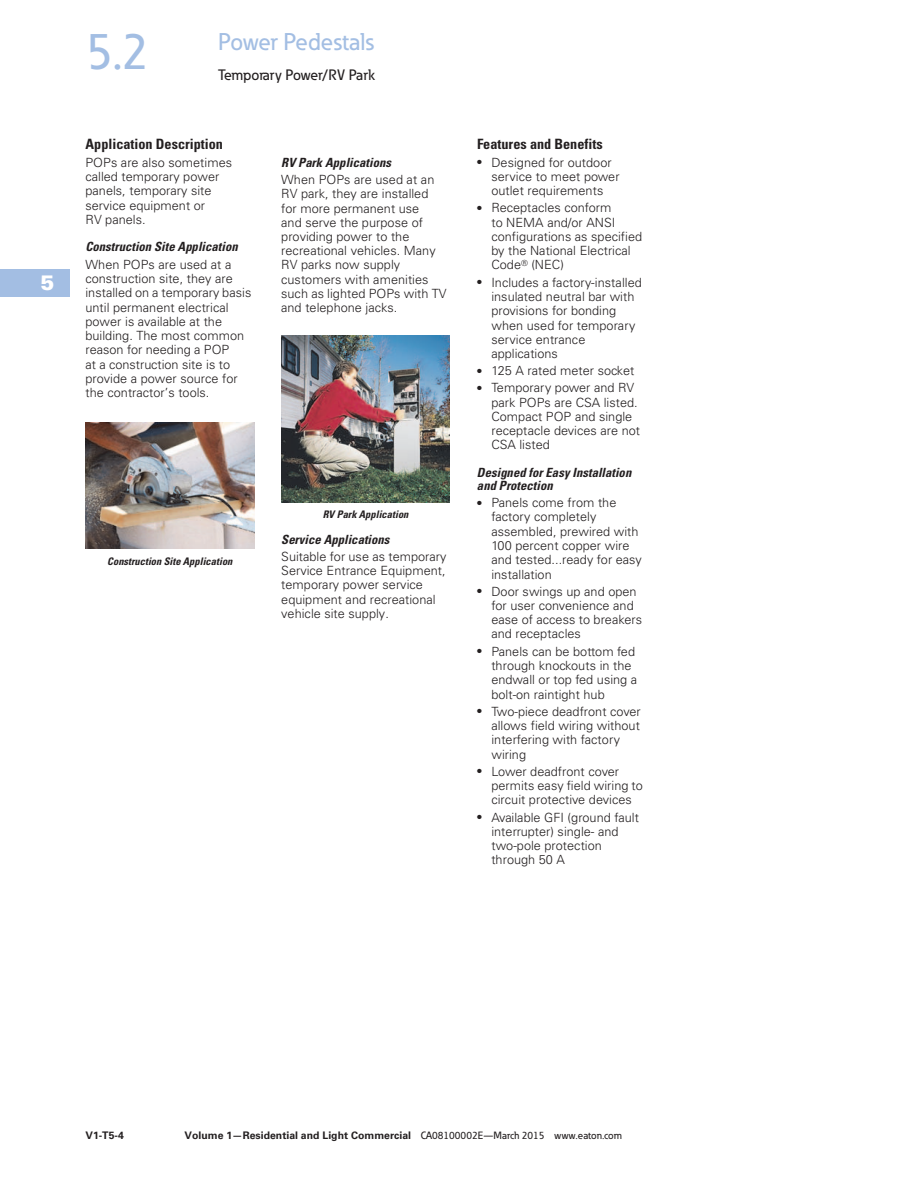
<style>
.page{position:relative;width:918px;height:1188px;background:#fff}
.page>*{position:absolute;margin:0;border:0;box-sizing:border-box;transform-origin:0 0}
.t1{font:500 51px "Eaton";color:#a3bee3}
.t2{font:500 24px "Eaton";color:#a3bee3}
.t3{font:900 21px "Univers LT Std";color:#fff}
.t4{font:500 15px "Eaton";letter-spacing:-.01em;color:#231f20}
.t5{font:700 condensed 14.25px "Univers LT Std";color:#231f20}
.t6{font:300 12.75px/14.2px "Univers LT Std";letter-spacing:.005em;color:#231f20}
.t7{font:italic 700 condensed 12.75px/12.8px "Univers LT Std";letter-spacing:.005em;color:#231f20}
.t8{font:700 10.5px "Univers LT Std";letter-spacing:.005em;color:#231f20}
.t9{font:italic 700 condensed 10.5px "Univers LT Std";color:#231f20}
.s1{font-family:"Eaton";font-weight:500}
</style>
<div class="page">
<div style="left:0;top:269px;width:70px;height:27px;background:#a3bee3"></div>
<hr style="left:0;top:296px;width:70px;height:1px;background:#a3bee3">
<img style="left:86px;top:423px;width:168px;height:126px">
<img style="left:281px;top:336px;width:169px;height:166px">
<h3 class="t3" style="left:40px;top:270px;width:15px">5</h3>
<h1 class="t1" style="left:86px;top:32px;width:65px">5.2</h1>
<h2 class="t2" style="left:218px;top:33px;width:157px">Power Pedestals</h2>
<p class="t4" style="left:218px;top:69px;width:158px">Temporary Power/RV Park</p>
<p class="t5" style="left:86px;top:139px;width:139px">Application Description</p>
<p class="t6" style="left:86px;top:156px;width:148px">POPs are also sometimes called temporary power panels, temporary site service equipment or<br>RV panels.</p>
<p class="t7" style="left:86px;top:242px;width:154px">Construction Site Application</p>
<p class="t6" style="left:86px;top:258px;width:167px">When POPs are used at a construction site, they are installed on a temporary basis until permanent electrical power is available at the building. The most common reason for needing a POP<br>at a construction site is to provide a power source for the contractor’s tools.</p>
<p class="t7" style="left:281px;top:157px;width:111px">RV Park Applications</p>
<p class="t6" style="left:281px;top:173px;width:167px">When POPs are used at an<br>RV park, they are installed for more permanent use<br>and serve the purpose of providing power to the recreational vehicles. Many<br>RV parks now supply customers with amenities such as lighted POPs with TV and telephone jacks.</p>
<p class="t9" style="left:107px;top:557px;width:127px">Construction Site Application</p>
<p class="t9" style="left:323px;top:511px;width:87px">RV Park Application</p>
<p class="t7" style="left:281px;top:534px;width:110px">Service Applications</p>
<p class="t6" style="left:281px;top:550px;width:167px">Suitable for use as temporary<br>Service Entrance Equipment, temporary power service equipment and recreational vehicle site supply.</p>
<p class="t5" style="left:477px;top:139px;width:127px">Features and Benefits</p>
<p class="t6" style="left:491px;top:156px;width:130px;text-indent:-14px">● Designed for outdoor service to meet power outlet requirements</p>
<p class="t6" style="left:491px;top:202px;width:152px;text-indent:-14px">● Receptacles conform<br>to NEMA and/or ANSI configurations as specified by the National Electrical<br>Code<sup>®</sup> (NEC)</p>
<p class="t6" style="left:491px;top:276px;width:152px;text-indent:-14px">● Includes a factory-installed insulated neutral bar with provisions for bonding when used for temporary service entrance applications</p>
<p class="t6" style="left:477px;top:365px;width:159px">● 125 A rated meter socket</p>
<p class="t6" style="left:491px;top:382px;width:150px;text-indent:-14px">● Temporary power and RV park POPs are CSA listed.<br>Compact POP and single receptacle devices are not<br>CSA listed</p>
<p class="t7" style="left:477px;top:468px;width:156px">Designed for Easy Installation and Protection</p>
<p class="t6" style="left:491px;top:497px;width:152px;text-indent:-14px">● Panels come from the factory completely assembled, prewired with<br>100 percent copper wire and tested...ready for easy installation</p>
<p class="t6" style="left:491px;top:585px;width:152px;text-indent:-14px">● Door swings up and open for user convenience and ease of access to breakers and receptacles</p>
<p class="t6" style="left:491px;top:645px;width:147px;text-indent:-14px">● Panels can be bottom fed through knockouts in the endwall or top fed using a bolt-on raintight hub</p>
<p class="t6" style="left:491px;top:705px;width:151px;text-indent:-14px">● Two-piece deadfront cover allows field wiring without interfering with factory wiring</p>
<p class="t6" style="left:491px;top:765px;width:153px;text-indent:-14px">● Lower deadfront cover permits easy field wiring to circuit protective devices</p>
<p class="t6" style="left:491px;top:811px;width:149px;text-indent:-14px">● Available GFI (ground fault interrupter) single- and two-pole protection through 50 A</p>
<p class="t8" style="left:86px;top:1131px;width:40px">V1-T5-4</p>
<p class="t8" style="left:185px;top:1131px;width:439px">Volume 1—Residential and Light Commercial <span class="s1">CA08100002E—March 2015 www.eaton.com</span></p>
</div>
